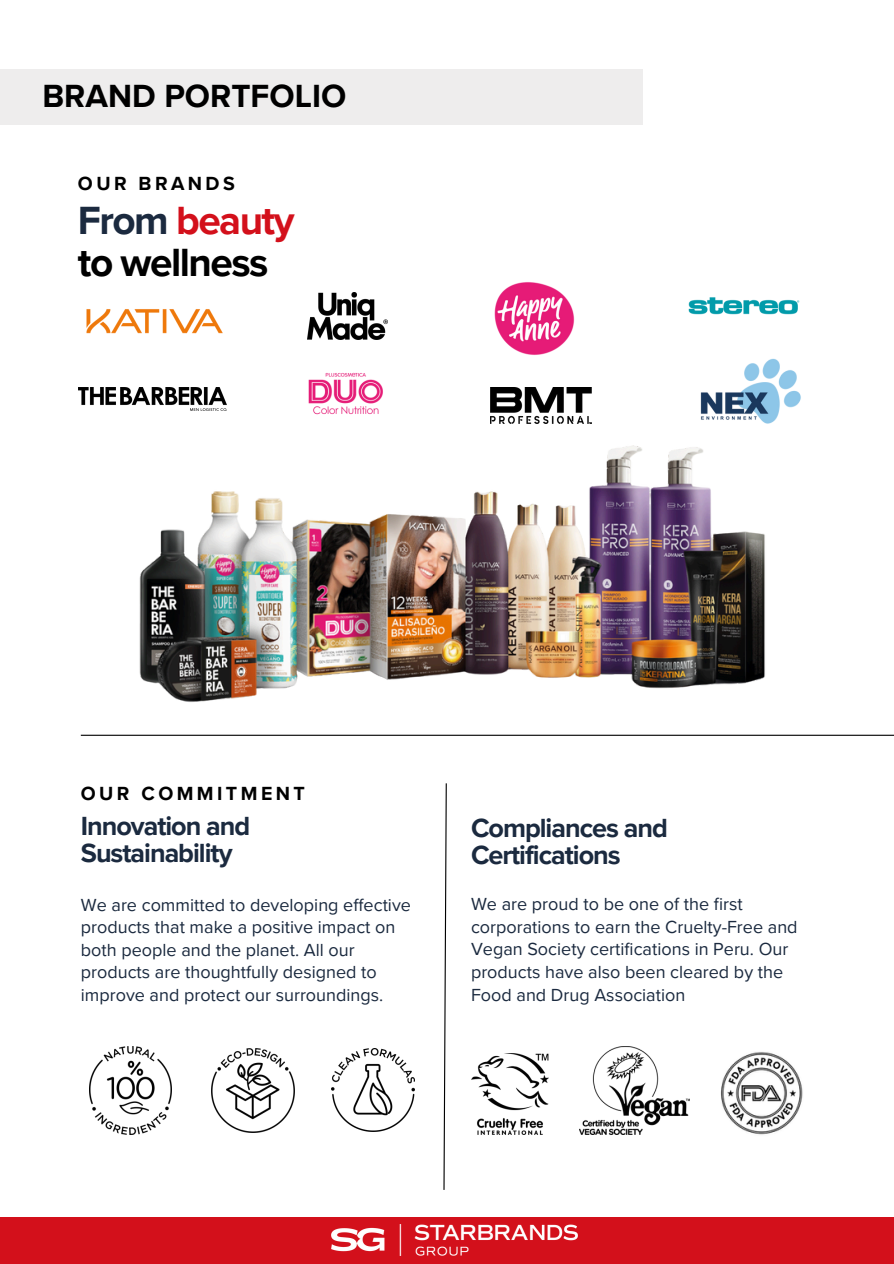
<style>
.page{position:relative;width:894px;height:1264px;background:#fff}
.page>*{position:absolute;margin:0;border:0;box-sizing:border-box;transform-origin:0 0}
.t1{font:700 40.5px/41.7px "Proxima Nova";letter-spacing:-.04em;color:#000}
.t2{font:700 33px "Proxima Nova";color:#000}
.t3{font:700 27px/27px "Proxima Nova";letter-spacing:-.04em;color:#1b2a3f}
.t4{font:700 19.5px "Proxima Nova";letter-spacing:.175em;color:#000}
.t5{font:18px/22.5px "Proxima Nova";color:#1b2a3f}
.s1{color:#1b2a3f}
.s2{color:#d3101b}
</style>
<div class="page">
<div style="left:0;top:1216px;width:893px;height:47px;background:#d3101b"></div>
<hr style="left:81px;top:734px;width:812px;height:1px;background:#000">
<div style="left:0;top:70px;width:642px;height:55px;background:#edecec"></div>
<img style="left:700px;top:358px;width:101px;height:66px">
<img style="left:688px;top:297px;width:112px;height:18px">
<img style="left:494px;top:282px;width:81px;height:73px">
<img style="left:307px;top:292px;width:80px;height:48px">
<img style="left:86px;top:309px;width:137px;height:25px">
<img style="left:78px;top:387px;width:148px;height:24px">
<img style="left:308px;top:372px;width:75px;height:43px">
<img style="left:490px;top:387px;width:101px;height:36px">
<svg style="left:443px;top:783px;width:4px;height:407px"></svg>
<img style="left:211px;top:1048px;width:83px;height:84px">
<img style="left:331px;top:1048px;width:83px;height:83px">
<img style="left:89px;top:1046px;width:82px;height:88px">
<img style="left:471px;top:1053px;width:77px;height:81px">
<img style="left:579px;top:1046px;width:110px;height:88px">
<img style="left:721px;top:1052px;width:82px;height:83px">
<img style="left:139px;top:445px;width:626px;height:257px">
<img style="left:331px;top:1224px;width:246px;height:31px">
<p class="t2" style="left:42px;top:76px;width:305px">BRAND PORTFOLIO</p>
<h4 class="t4" style="left:78px;top:172px;width:158px">OUR BRANDS</h4>
<h2 class="t1" style="left:78px;top:201px;width:218px"><span class="s1">From</span> <span class="s2">beauty </span>to wellness</h2>
<h1 class="t4" style="left:81px;top:782px;width:226px">OUR COMMITMENT</h1>
<p class="t3" style="left:81px;top:813px;width:171px">Innovation and<br>Sustainability</p>
<p class="t5" style="left:81px;top:893px;width:331px">We are committed to developing effective products that make a positive impact on both people and the planet. All our products are thoughtfully designed to improve and protect our surroundings.</p>
<p class="t3" style="left:471px;top:815px;width:198px">Compliances and<br>Certifications</p>
<p class="t5" style="left:471px;top:893px;width:328px">We are proud to be one of the first corporations to earn the Cruelty-Free and Vegan Society certifications in Peru. Our products have also been cleared by the Food and Drug Association</p>
</div>
